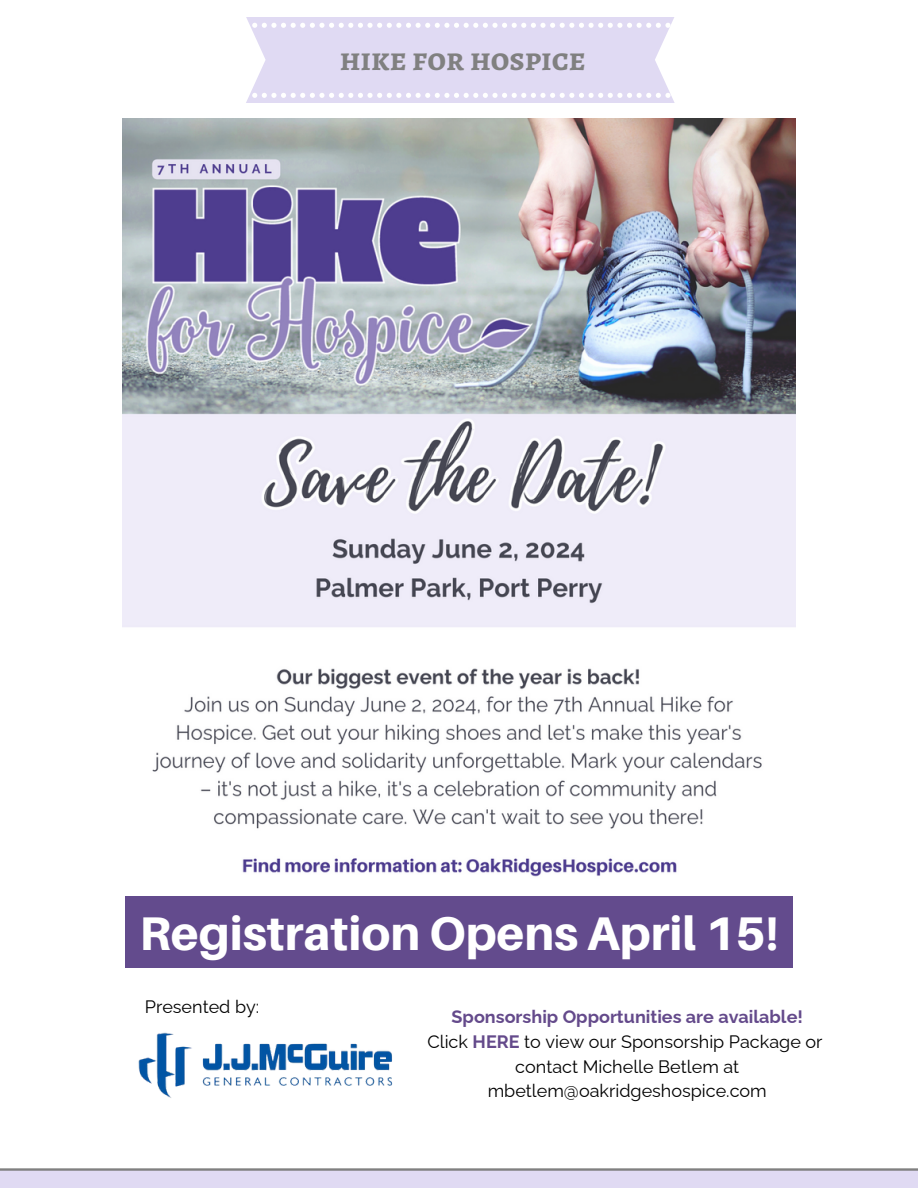
<style>
.page{position:relative;width:918px;height:1188px;background:#fff}
.page>*{position:absolute;margin:0;border:0;box-sizing:border-box;transform-origin:0 0}
.t1{font:800 47.25px "Aileron";color:#fff}
.t2{font:700 32.85px "Alegreya SC";color:#808080}
.t3{font:18px/24.8px "Raleway";color:#000;text-align:center}
.s1{font-weight:700;color:#644a8b}
</style>
<div class="page">
<svg style="left:246px;top:18px;width:428px;height:84px;background:#e2ddf4"></svg>
<div style="left:0;top:1171px;width:918px;height:17px;background:#e0daf3"></div>
<hr style="left:0;top:1168px;width:918px;height:3px;background:#808080">
<img style="left:123px;top:119px;width:673px;height:758px">
<img style="left:123px;top:1032px;width:287px;height:139px">
<div style="left:125px;top:896px;width:668px;height:72px;background:#634b8d"></div>
<h2 class="t2" style="left:340px;top:37px;width:247px">hike for hospice</h2>
<h1 class="t1" style="left:139px;top:904px;width:641px">Registration Opens April 15!</h1>
<p class="t3" style="left:145px;top:994px;width:116px">Presented by:</p>
<p class="t3" style="left:427px;top:1004px;width:397px"><span class="s1">Sponsorship Opportunities are available!<br></span>Click <span class="s1">HERE</span> to view our Sponsorship Package or contact Michelle Betlem at mbetlem@oakridgeshospice.com</p>
</div>
